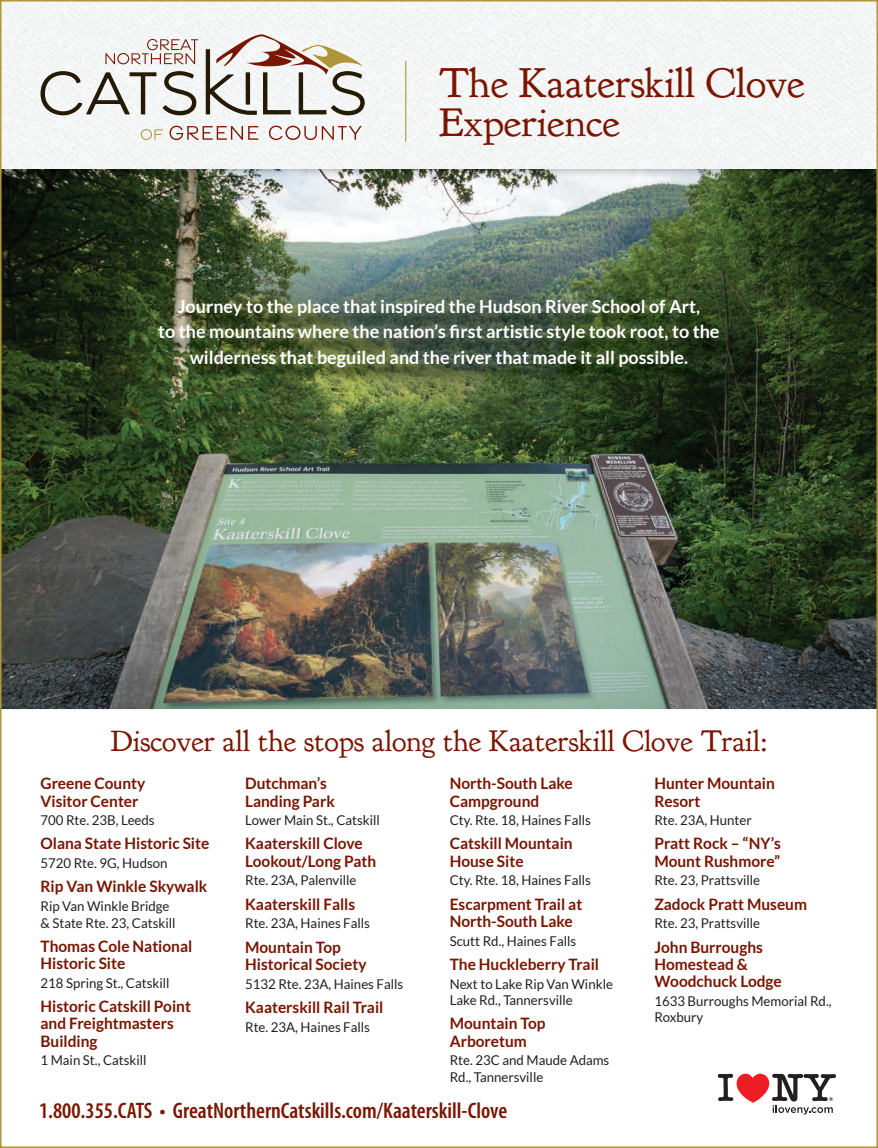
<style>
.page{position:relative;width:878px;height:1148px;background:#fff}
.page>*{position:absolute;margin:0;border:0;box-sizing:border-box;transform-origin:0 0}
.t1{font:42px "Goudy Bookletter 1911";color:#791500}
.t2{font:39.9px "Goudy Bookletter 1911";color:#791500;scale:1.07 1}
.t3{font:30px "Goudy Bookletter 1911";color:#791500}
.t4{font:600 condensed 22.5px "Myriad Pro";color:#791500}
.t5{font:700 18px/25.5px "Lato";color:#fff;text-align:center}
.t6{font:700 15.75px/17.2px "Lato";color:#791500}
.t7{font:13.5px/16.5px "Lato";color:#231f20}
</style>
<div class="page">
<img style="left:3px;top:3px;width:872px;height:706px">
<img style="left:159px;top:303px;width:575px;height:82px">
<svg style="left:41px;top:71px;width:115px;height:44px"></svg>
<svg style="left:163px;top:71px;width:33px;height:44px"></svg>
<svg style="left:105px;top:39px;width:93px;height:25px"></svg>
<svg style="left:206px;top:34px;width:159px;height:81px"></svg>
<svg style="left:141px;top:129px;width:22px;height:11px"></svg>
<svg style="left:169px;top:126px;width:89px;height:14px"></svg>
<svg style="left:269px;top:126px;width:93px;height:14px"></svg>
<hr style="left:405px;top:61px;width:1px;height:81px;background:#b19539">
<svg style="left:717px;top:1073px;width:119px;height:41px"></svg>
<h1 class="t1" style="left:439px;top:57px;width:367px">The Kaaterskill Clove</h1>
<h2 class="t2" style="left:439px;top:98px;width:171px">Experience</h2>
<p class="t5" style="left:158px;top:293px;width:562px">Journey to the place that inspired the Hudson River School of Art,<br>to the mountains where the nation’s first artistic style took root, to the wilderness that beguiled and the river that made it all possible.</p>
<h3 class="t3" style="left:111px;top:722px;width:657px">Discover all the stops along the Kaaterskill Clove Trail:</h3>
<p class="t6" style="left:40px;top:774px;width:106px">Greene County<br>Visitor Center</p>
<p class="t7" style="left:40px;top:812px;width:116px">700 Rte. 23B, Leeds</p>
<p class="t6" style="left:40px;top:835px;width:170px">Olana State Historic Site</p>
<p class="t7" style="left:40px;top:855px;width:128px">5720 Rte. 9G, Hudson</p>
<p class="t6" style="left:40px;top:877px;width:168px">Rip Van Winkle Skywalk</p>
<p class="t7" style="left:40px;top:897px;width:136px">Rip Van Winkle Bridge &amp; State Rte. 23, Catskill</p>
<p class="t6" style="left:40px;top:937px;width:153px">Thomas Cole National<br>Historic Site</p>
<p class="t7" style="left:40px;top:974px;width:130px">218 Spring St., Catskill</p>
<p class="t6" style="left:40px;top:997px;width:152px">Historic Catskill Point and Freightmasters<br>Building</p>
<p class="t7" style="left:40px;top:1052px;width:108px">1 Main St., Catskill</p>
<p class="t6" style="left:245px;top:774px;width:91px">Dutchman’s<br>Landing Park</p>
<p class="t7" style="left:245px;top:812px;width:136px">Lower Main St., Catskill</p>
<p class="t6" style="left:245px;top:835px;width:132px">Kaaterskill Clove<br>Lookout/Long Path</p>
<p class="t7" style="left:245px;top:872px;width:113px">Rte. 23A, Palenville</p>
<p class="t6" style="left:245px;top:895px;width:112px">Kaaterskill Falls</p>
<p class="t7" style="left:245px;top:915px;width:126px">Rte. 23A, Haines Falls</p>
<p class="t6" style="left:245px;top:938px;width:123px">Mountain Top<br>Historical Society</p>
<p class="t7" style="left:245px;top:975px;width:160px">5132 Rte. 23A, Haines Falls</p>
<p class="t6" style="left:245px;top:998px;width:140px">Kaaterskill Rail Trail</p>
<p class="t7" style="left:245px;top:1018px;width:126px">Rte. 23A, Haines Falls</p>
<p class="t6" style="left:450px;top:774px;width:124px">North-South Lake<br>Campground</p>
<p class="t7" style="left:450px;top:812px;width:143px">Cty. Rte. 18, Haines Falls</p>
<p class="t6" style="left:450px;top:835px;width:124px">Catskill Mountain<br>House Site</p>
<p class="t7" style="left:450px;top:872px;width:143px">Cty. Rte. 18, Haines Falls</p>
<p class="t6" style="left:450px;top:895px;width:134px">Escarpment Trail at<br>North-South Lake</p>
<p class="t7" style="left:450px;top:932px;width:128px">Scutt Rd., Haines Falls</p>
<p class="t6" style="left:450px;top:955px;width:151px">The Huckleberry Trail</p>
<p class="t7" style="left:450px;top:975px;width:165px">Next to Lake Rip Van Winkle<br>Lake Rd., Tannersville</p>
<p class="t6" style="left:450px;top:1014px;width:97px">Mountain Top<br>Arboretum</p>
<p class="t7" style="left:450px;top:1052px;width:161px">Rte. 23C and Maude Adams<br>Rd., Tannersville</p>
<h3 class="t4" style="left:39px;top:1097px;width:469px">1.800.355.CATS • GreatNorthernCatskills.com/Kaaterskill-Clove</h3>
<p class="t6" style="left:654px;top:774px;width:122px">Hunter Mountain<br>Resort</p>
<p class="t7" style="left:654px;top:812px;width:99px">Rte. 23A, Hunter</p>
<p class="t6" style="left:654px;top:835px;width:128px">Pratt Rock – “NY’s<br>Mount Rushmore”</p>
<p class="t7" style="left:654px;top:872px;width:107px">Rte. 23, Prattsville</p>
<p class="t6" style="left:654px;top:895px;width:154px">Zadock Pratt Museum</p>
<p class="t7" style="left:654px;top:915px;width:107px">Rte. 23, Prattsville</p>
<p class="t6" style="left:654px;top:938px;width:129px">John Burroughs<br>Homestead &amp;<br>Woodchuck Lodge</p>
<p class="t7" style="left:654px;top:992px;width:179px">1633 Burroughs Memorial Rd.,<br>Roxbury</p>
</div>
